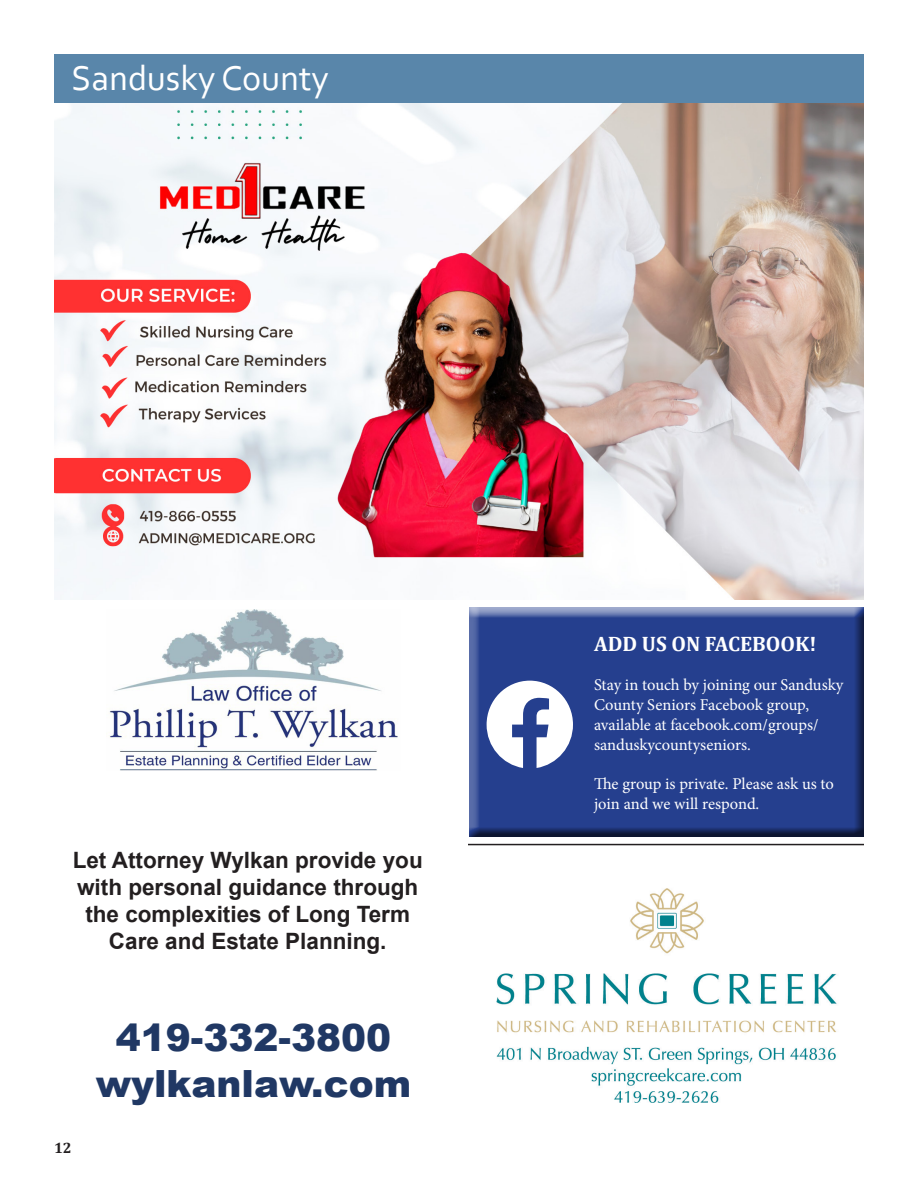
<style>
.page{position:relative;width:918px;height:1188px;background:#fff}
.page>*{position:absolute;margin:0;border:0;box-sizing:border-box;transform-origin:0 0}
.t1{font:900 37.5px/46.5px "Arial";color:#203864;text-align:center}
.t2{font:36px "Corbel";color:#fff}
.t3{font:700 22.5px/27px "Arial";color:#231f20;text-align:center}
.t4{font:700 21px "Cambria";color:#fff}
.t5{font:16.5px/19.8px "Minion Pro";letter-spacing:-.005em;color:#fff}
.t6{font:700 15px "Cambria";color:#231f20}
</style>
<div class="page">
<img style="left:54px;top:103px;width:810px;height:497px">
<div style="left:54px;top:54px;width:810px;height:49px;background:#5986aa"></div>
<img style="left:496px;top:888px;width:341px;height:215px">
<hr style="left:468px;top:844px;width:396px;height:1px;background:#231f20">
<img style="left:109px;top:609px;width:289px;height:161px">
<div style="left:464px;top:607px;width:402px;height:230px;background:#231f20;opacity:.75"></div>
<svg style="left:487px;top:681px;width:86px;height:87px"></svg>
<p class="t2" style="left:72px;top:56px;width:259px">Sandusky County</p>
<p class="t3" style="left:73px;top:847px;width:352px">Let Attorney Wylkan provide you with personal guidance through the complexities of Long Term<br>Care and Estate Planning.</p>
<p class="t6" style="left:54px;top:1138px;width:19px">12</p>
<p class="t1" style="left:96px;top:1013px;width:317px">419-332-3800 wylkanlaw.com</p>
<p class="t4" style="left:594px;top:629px;width:224px">ADD US ON FACEBOOK!</p>
<p class="t5" style="left:594px;top:675px;width:251px">Stay in touch by joining our Sandusky<br>County Seniors Facebook group,</p>
<p class="t5" style="left:594px;top:715px;width:226px">available at facebook.com/groups/</p>
<p class="t5" style="left:594px;top:735px;width:159px">sanduskycountyseniors.</p>
<p class="t5" style="left:594px;top:774px;width:241px">The group is private. Please ask us to join and we will respond.</p>
</div>
